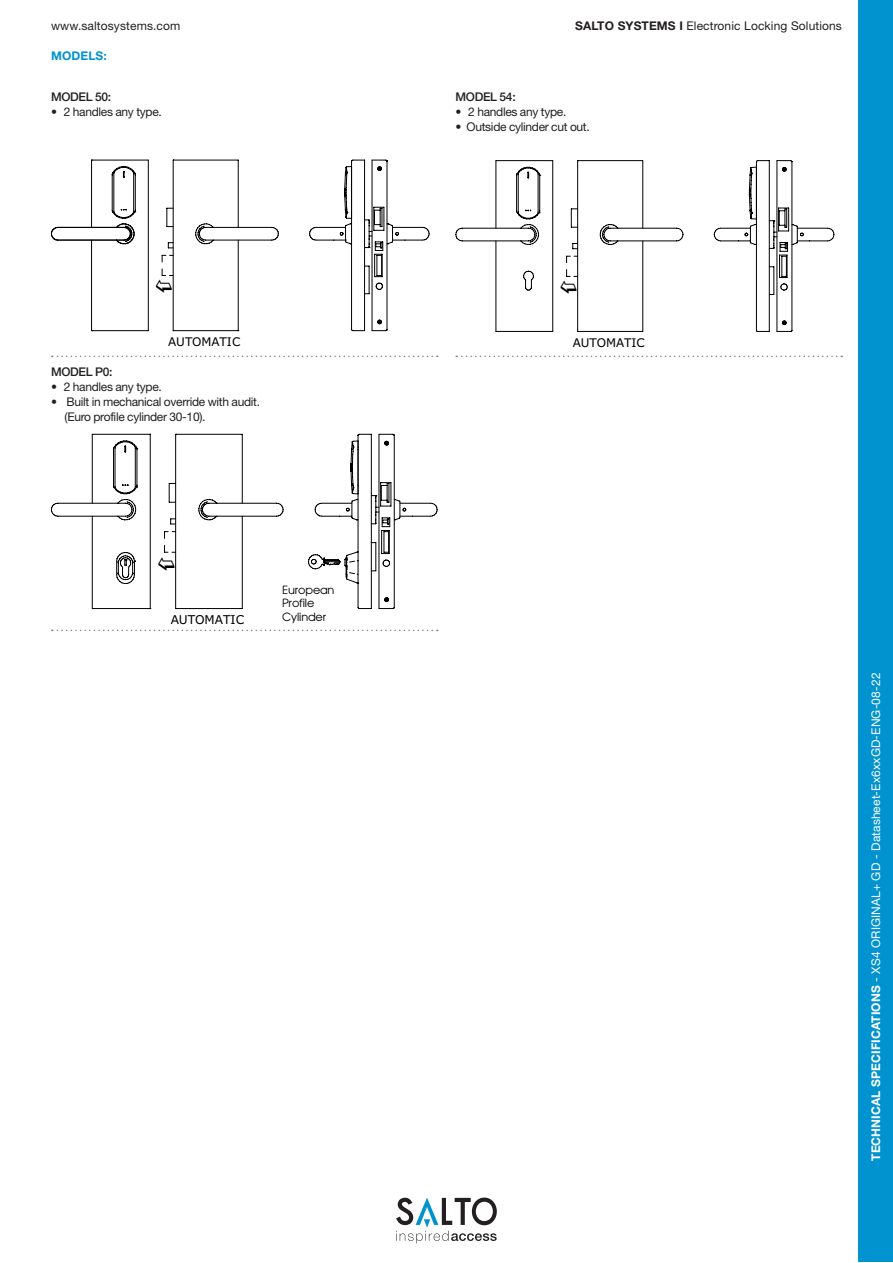
<style>
.page{position:relative;width:893px;height:1263px;background:#fff}
.page>*{position:absolute;margin:0;border:0;box-sizing:border-box;transform-origin:0 0}
.t1{font:12.15px "Verdana";letter-spacing:-.005em;color:#000001}
.t2{font:12px/15px "Helvetica Neue LT Std";letter-spacing:-.025em;color:#231f20}
.t3{font:12px "Helvetica Neue LT Std";letter-spacing:.01em;color:#fff}
.t4{font:12px "Helvetica Neue LT Std";letter-spacing:.01em;color:#231f20}
.t5{font:500 12px "Helvetica Neue LT Std";letter-spacing:-.025em;color:#231f20}
.t6{font:700 12px "Helvetica Neue LT Std";letter-spacing:.01em;color:#0093d0}
.t7{font:11.85px "Verdana";letter-spacing:-.005em;color:#000001}
.t8{font:11.25px/13.5px "Avant Garde";letter-spacing:-.02em;color:#000001}
.s1{font-weight:700}
</style>
<div class="page">
<hr style="left:0;top:1px;width:1px;height:1261px;background:#0093d0">
<div style="left:859px;top:1px;width:34px;height:1261px;background:#0093d0"></div>
<svg style="left:396px;top:1197px;width:101px;height:46px"></svg>
<svg style="left:456px;top:356px;width:386px;height:1px"></svg>
<svg style="left:52px;top:356px;width:386px;height:1px"></svg>
<svg style="left:52px;top:630px;width:386px;height:1px"></svg>
<svg style="left:455px;top:160px;width:61px;height:172px"></svg>
<svg style="left:51px;top:434px;width:62px;height:175px"></svg>
<svg style="left:51px;top:160px;width:378px;height:172px"></svg>
<svg style="left:516px;top:160px;width:319px;height:172px"></svg>
<svg style="left:113px;top:434px;width:324px;height:176px"></svg>
<p class="t4" style="left:51px;top:18px;width:131px">www.saltosystems.com</p>
<p class="t4" style="left:575px;top:19px;width:268px"><span class="s1">SALTO SYSTEMS I</span> Electronic Locking Solutions</p>
<p class="t6" style="left:51px;top:48px;width:57px">MODELS:</p>
<p class="t5" style="left:51px;top:89px;width:62px">MODEL 50:</p>
<p class="t2" style="left:51px;top:104px;width:112px">• 2 handles any type.</p>
<p class="t5" style="left:455px;top:89px;width:62px">MODEL 54:</p>
<p class="t2" style="left:455px;top:104px;width:112px">• 2 handles any type.</p>
<p class="t2" style="left:455px;top:119px;width:136px">• Outside cylinder cut out.</p>
<p class="t7" style="left:168px;top:334px;width:74px">AUTOMATIC</p>
<p class="t7" style="left:573px;top:335px;width:74px">AUTOMATIC</p>
<p class="t5" style="left:51px;top:364px;width:63px">MODEL P0:</p>
<p class="t2" style="left:51px;top:379px;width:112px">• 2 handles any type.</p>
<p class="t2" style="left:65px;top:394px;width:197px;text-indent:-14px">• Built in mechanical override with audit. (Euro profile cylinder 30-10).</p>
<p class="t1" style="left:171px;top:612px;width:75px">AUTOMATIC</p>
<p class="t8" style="left:282px;top:582px;width:54px">European<br>Profile<br>Cylinder</p>
<p class="t3" style="left:869px;top:1161px;width:490px;rotate:-90deg"><span class="s1">TECHNICAL SPECIFICATIONS</span> - XS4 ORIGINAL+ GD - Datasheet-Ex6xxGD-ENG-08-22</p>
</div>
